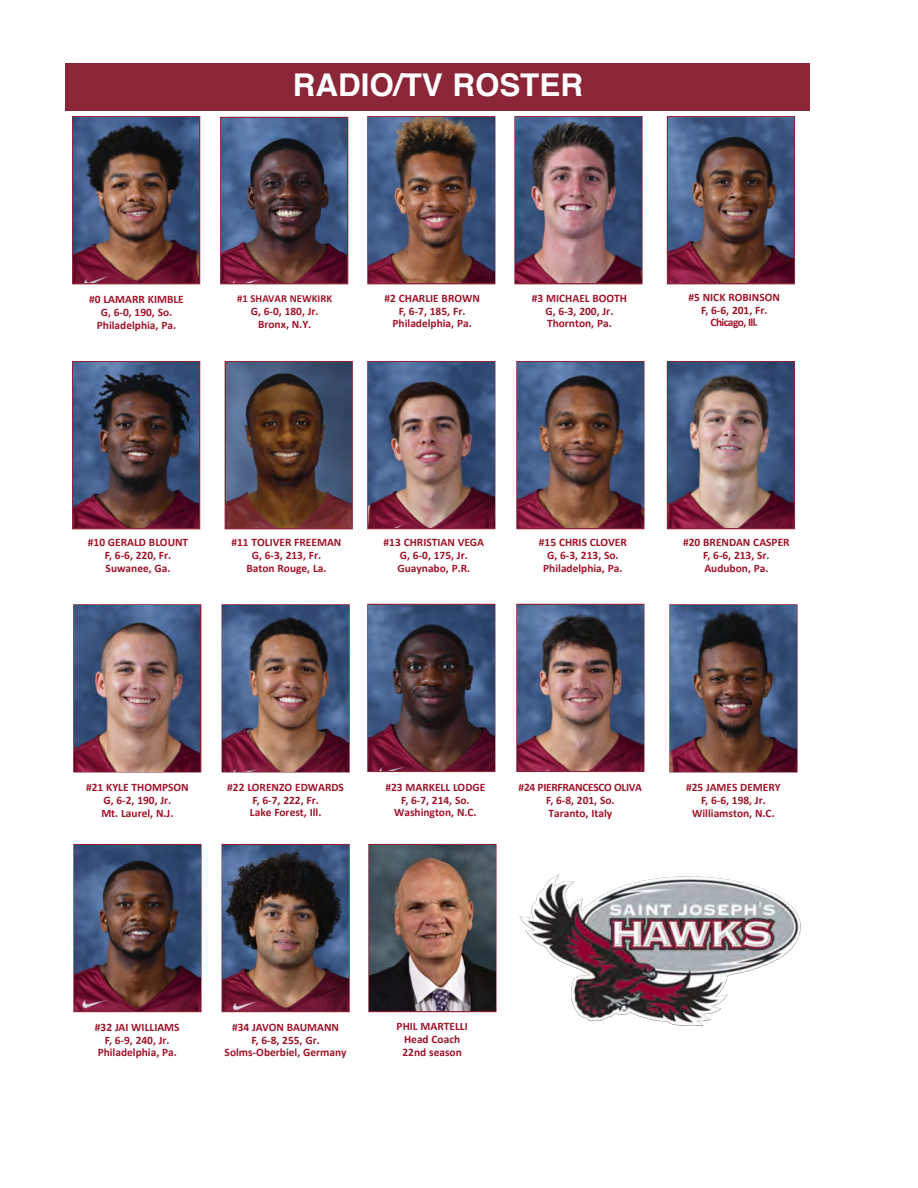
<style>
.page{position:relative;width:918px;height:1188px;background:#fff}
.page>*{position:absolute;margin:0;border:0;box-sizing:border-box;transform-origin:0 0}
.t1{font:700 31.35px "Helvetica";color:#fff}
.t2{font:700 11.4px/12.9px "Calibri";color:#9f152a;text-align:center}
.t3{font:700 11.4px/12.9px "Calibri";letter-spacing:-.025em;color:#9f152a;text-align:center}
.t4{font:700 10.65px "Calibri";color:#9f152a}
</style>
<div class="page">
<div style="left:66px;top:63px;width:744px;height:47px;background:#8b2638"></div>
<div style="left:367px;top:604px;width:128px;height:168px;border:1px solid #8b2638"></div>
<img style="left:369px;top:605px;width:125px;height:166px">
<div style="left:667px;top:361px;width:128px;height:168px;border:1px solid #8b2638"></div>
<img style="left:668px;top:362px;width:126px;height:166px">
<div style="left:222px;top:604px;width:128px;height:169px;border:1px solid #8b2638"></div>
<img style="left:223px;top:606px;width:125px;height:165px">
<div style="left:73px;top:604px;width:128px;height:169px;border:1px solid #8b2638"></div>
<img style="left:75px;top:606px;width:125px;height:165px">
<div style="left:516px;top:361px;width:129px;height:168px;border:1px solid #8b2638"></div>
<img style="left:518px;top:362px;width:125px;height:166px">
<div style="left:225px;top:361px;width:128px;height:168px;border:1px solid #8b2638"></div>
<img style="left:226px;top:362px;width:125px;height:166px">
<div style="left:367px;top:361px;width:128px;height:168px;border:1px solid #8b2638"></div>
<img style="left:369px;top:362px;width:125px;height:166px">
<div style="left:667px;top:116px;width:128px;height:168px;border:1px solid #8b2638"></div>
<img style="left:668px;top:117px;width:126px;height:166px">
<div style="left:72px;top:116px;width:128px;height:168px;border:1px solid #8b2638"></div>
<img style="left:73px;top:117px;width:126px;height:166px">
<div style="left:514px;top:116px;width:129px;height:168px;border:1px solid #8b2638"></div>
<img style="left:516px;top:117px;width:125px;height:166px">
<div style="left:220px;top:117px;width:128px;height:167px;border:1px solid #8b2638"></div>
<img style="left:222px;top:118px;width:125px;height:165px">
<div style="left:367px;top:116px;width:128px;height:168px;border:1px solid #8b2638"></div>
<img style="left:369px;top:117px;width:125px;height:166px">
<div style="left:516px;top:604px;width:129px;height:168px;border:1px solid #8b2638"></div>
<img style="left:518px;top:605px;width:125px;height:166px">
<div style="left:73px;top:844px;width:129px;height:168px;border:1px solid #8b2638"></div>
<img style="left:75px;top:845px;width:125px;height:166px">
<div style="left:222px;top:844px;width:128px;height:168px;border:1px solid #8b2638"></div>
<img style="left:223px;top:845px;width:125px;height:166px">
<div style="left:368px;top:844px;width:129px;height:168px;border:1px solid #8b2638"></div>
<img style="left:370px;top:845px;width:125px;height:166px">
<div style="left:72px;top:361px;width:128px;height:168px;border:1px solid #8b2638"></div>
<img style="left:73px;top:362px;width:126px;height:166px">
<div style="left:669px;top:604px;width:129px;height:169px;border:1px solid #8b2638"></div>
<img style="left:671px;top:606px;width:125px;height:165px">
<img style="left:519px;top:874px;width:282px;height:152px">
<h1 class="t1" style="left:293px;top:72px;width:292px">RADIO/TV ROSTER</h1>
<p class="t2" style="left:89px;top:293px;width:96px">#0 LAMARR KIMBLE<br>G, 6-0, 190, So.<br>Philadelphia, Pa.</p>
<p class="t4" style="left:237px;top:292px;width:97px">#1 SHAVAR NEWKIRK</p>
<p class="t2" style="left:251px;top:305px;width:69px">G, 6-0, 180, Jr.<br>Bronx, N.Y.</p>
<p class="t2" style="left:385px;top:292px;width:97px">#2 CHARLIE BROWN<br>F, 6-7, 185, Fr.<br>Philadelphia, Pa.</p>
<p class="t2" style="left:532px;top:292px;width:97px">#3 MICHAEL BOOTH<br>G, 6-3, 200, Jr.<br>Thornton, Pa.</p>
<p class="t2" style="left:688px;top:291px;width:93px">#5 NICK ROBINSON<br>F, 6-6, 201, Fr.<br>Chicago, Ill.</p>
<p class="t2" style="left:88px;top:536px;width:102px">#10 GERALD BLOUNT<br>F, 6-6, 220, Fr.<br>Suwanee, Ga.</p>
<p class="t2" style="left:231px;top:536px;width:112px">#11 TOLIVER FREEMAN<br>G, 6-3, 213, Fr.<br>Baton Rouge, La.</p>
<p class="t2" style="left:384px;top:536px;width:102px">#13 CHRISTIAN VEGA<br>G, 6-0, 175, Jr.<br>Guaynabo, P.R.</p>
<p class="t2" style="left:539px;top:536px;width:89px">#15 CHRIS CLOVER<br>G, 6-3, 213, So.<br>Philadelphia, Pa.</p>
<p class="t2" style="left:683px;top:536px;width:108px">#20 BRENDAN CASPER<br>F, 6-6, 213, Sr.<br>Audubon, Pa.</p>
<p class="t2" style="left:86px;top:781px;width:104px">#21 KYLE THOMPSON<br>G, 6-2, 190, Jr.<br>Mt. Laurel, N.J.</p>
<p class="t2" style="left:227px;top:780px;width:118px">#22 LORENZO EDWARDS<br>F, 6-7, 222, Fr.<br>Lake Forest, Ill.</p>
<p class="t3" style="left:519px;top:781px;width:125px">#24 PIERFRANCESCO OLIVA<br>F, 6-8, 201, So.<br>Taranto, Italy</p>
<p class="t2" style="left:385px;top:780px;width:101px">#23 MARKELL LODGE<br>F, 6-7, 214, So.<br>Washington, N.C.</p>
<p class="t2" style="left:686px;top:781px;width:96px">#25 JAMES DEMERY<br>F, 6-6, 198, Jr.<br>Williamston, N.C.</p>
<p class="t2" style="left:95px;top:1021px;width:86px">#32 JAI WILLIAMS<br>F, 6-9, 240, Jr.<br>Philadelphia, Pa.</p>
<p class="t2" style="left:225px;top:1021px;width:123px">#34 JAVON BAUMANN<br>F, 6-8, 255, Gr.<br>Solms-Oberbiel, Germany</p>
<p class="t2" style="left:397px;top:1020px;width:73px">PHIL MARTELLI<br>Head Coach<br>22nd season</p>
</div>
